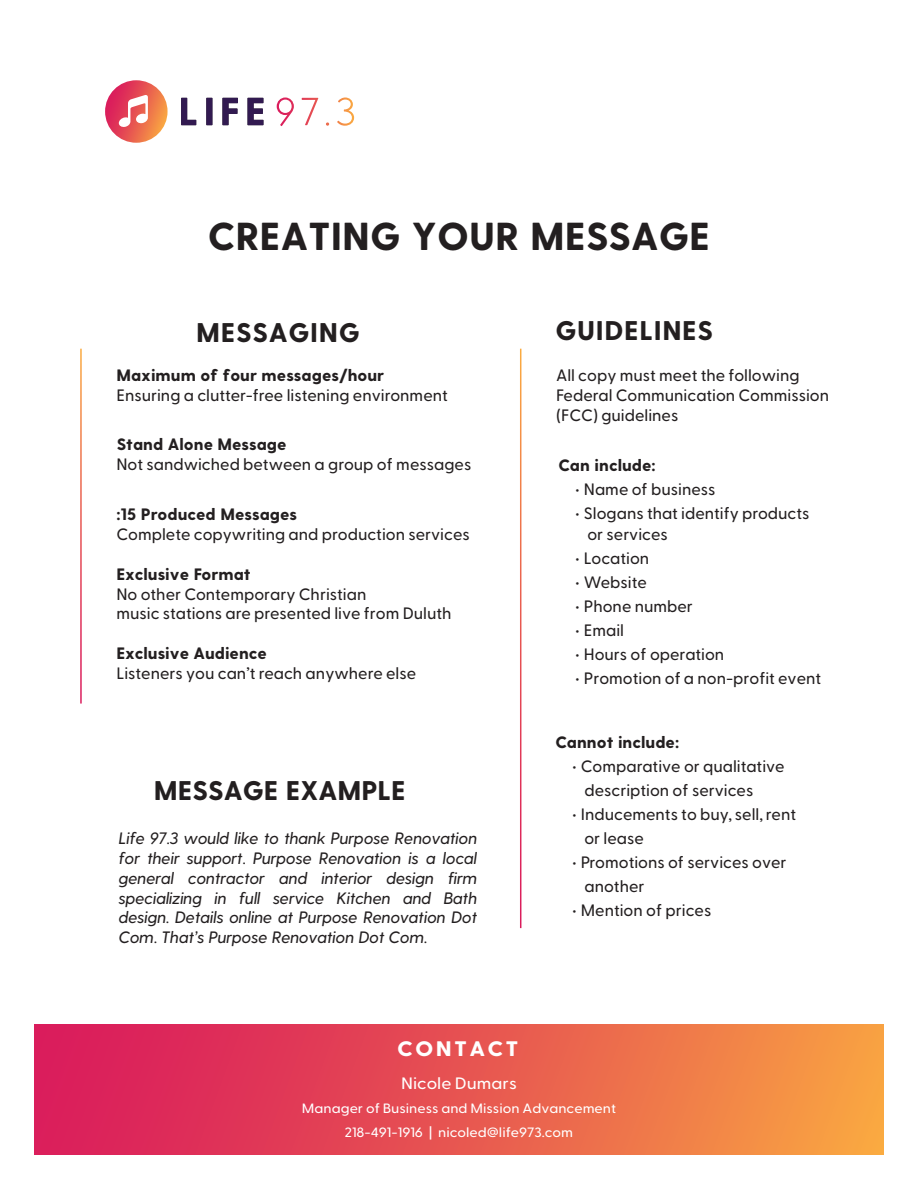
<style>
.page{position:relative;width:918px;height:1188px;background:#fff}
.page>*{position:absolute;margin:0;border:0;box-sizing:border-box;transform-origin:0 0}
.t1{font:800 39px "Greycliff CF";color:#231f20}
.t2{font:800 27px "Greycliff CF";letter-spacing:.025em;color:#231f20}
.t3{font:800 27px "Greycliff CF";color:#231f20}
.t4{font:800 21px "Greycliff CF";letter-spacing:.1em;color:#fff;scale:1.07 1}
.t5{font:500 16.5px/19.8px "Greycliff CF";color:#231f20}
.t6{font:italic 500 16.5px/19.8px "Greycliff CF";letter-spacing:-.01em;color:#231f20;text-align:justify}
.t7{font:800 16.5px "Greycliff CF";color:#231f20}
.t8{font:500 16.5px "Greycliff CF";color:#fff;scale:1.07 1}
.t9{font:500 13.5px/24px "Greycliff CF";color:#fff;text-align:center;scale:1.07 1}
</style>
<div class="page">
<div style="left:35px;top:1024px;width:848px;height:131px;background:linear-gradient(to right,#d8125e,#f89e43)"></div>
<svg style="left:277px;top:98px;width:17px;height:28px"></svg>
<svg style="left:302px;top:98px;width:16px;height:27px"></svg>
<svg style="left:326px;top:122px;width:3px;height:4px"></svg>
<svg style="left:337px;top:98px;width:17px;height:28px"></svg>
<svg style="left:181px;top:98px;width:15px;height:27px"></svg>
<div style="left:206px;top:98px;width:6px;height:27px;background:#321a51"></div>
<svg style="left:222px;top:98px;width:16px;height:27px"></svg>
<svg style="left:248px;top:98px;width:15px;height:27px"></svg>
<svg style="left:105px;top:80px;width:63px;height:63px"></svg>
<h1 class="t1" style="left:208px;top:213px;width:504px">CREATING YOUR MESSAGE</h1>
<h2 class="t2" style="left:196px;top:316px;width:165px">MESSAGING</h2>
<p class="t7" style="left:116px;top:365px;width:269px">Maximum of four messages/hour</p>
<p class="t5" style="left:116px;top:384px;width:333px">Ensuring a clutter-free listening environment</p>
<p class="t7" style="left:117px;top:435px;width:171px">Stand Alone Message</p>
<p class="t5" style="left:116px;top:453px;width:356px">Not sandwiched between a group of messages</p>
<p class="t7" style="left:116px;top:504px;width:182px">:15 Produced Messages</p>
<p class="t5" style="left:116px;top:523px;width:355px">Complete copywriting and production services</p>
<p class="t7" style="left:116px;top:564px;width:136px">Exclusive Format</p>
<p class="t5" style="left:116px;top:583px;width:337px">No other Contemporary Christian<br>music stations are presented live from Duluth</p>
<p class="t7" style="left:116px;top:643px;width:152px">Exclusive Audience</p>
<p class="t5" style="left:116px;top:662px;width:301px">Listeners you can’t reach anywhere else</p>
<h2 class="t3" style="left:154px;top:774px;width:254px">MESSAGE EXAMPLE</h2>
<p class="t6" style="left:119px;top:829px;width:360px">Life 97.3 would like to thank Purpose Renovation for their support. Purpose Renovation is a local general contractor and interior design firm specializing in full service Kitchen and Bath design. Details online at Purpose Renovation Dot Com. That’s Purpose Renovation Dot Com.</p>
<h2 class="t2" style="left:556px;top:314px;width:159px">GUIDELINES</h2>
<p class="t5" style="left:556px;top:365px;width:275px">All copy must meet the following<br>Federal Communication Commission (FCC) guidelines</p>
<p class="t7" style="left:559px;top:455px;width:99px">Can include:</p>
<p class="t5" style="left:575px;top:478px;width:142px">• Name of business</p>
<p class="t5" style="left:587px;top:502px;width:224px;line-height:21px;text-indent:-12px">• Slogans that identify products or services</p>
<p class="t5" style="left:575px;top:547px;width:76px">• Location</p>
<p class="t5" style="left:575px;top:571px;width:73px">• Website</p>
<p class="t5" style="left:575px;top:595px;width:119px">• Phone number</p>
<p class="t5" style="left:575px;top:619px;width:51px">• Email</p>
<p class="t5" style="left:575px;top:643px;width:151px">• Hours of operation</p>
<p class="t5" style="left:575px;top:667px;width:248px">• Promotion of a non-profit event</p>
<p class="t7" style="left:556px;top:732px;width:125px">Cannot include:</p>
<p class="t5" style="left:584px;top:753px;width:202px;line-height:24px;text-indent:-12px">• Comparative or qualitative description of services</p>
<p class="t5" style="left:584px;top:801px;width:213px;line-height:24px;text-indent:-12px">• Inducements to buy, sell, rent or lease</p>
<p class="t5" style="left:584px;top:849px;width:204px;line-height:24px;text-indent:-12px">• Promotions of services over another</p>
<p class="t5" style="left:572px;top:899px;width:141px">• Mention of prices</p>
<p class="t4" style="left:397px;top:1036px;width:115px">CONTACT</p>
<p class="t8" style="left:401px;top:1071px;width:110px">Nicole Dumars</p>
<p class="t9" style="left:302px;top:1095px;width:295px">Manager of Business and Mission Advancement<br>218-491-1916 | nicoled@life973.com</p>
</div>
